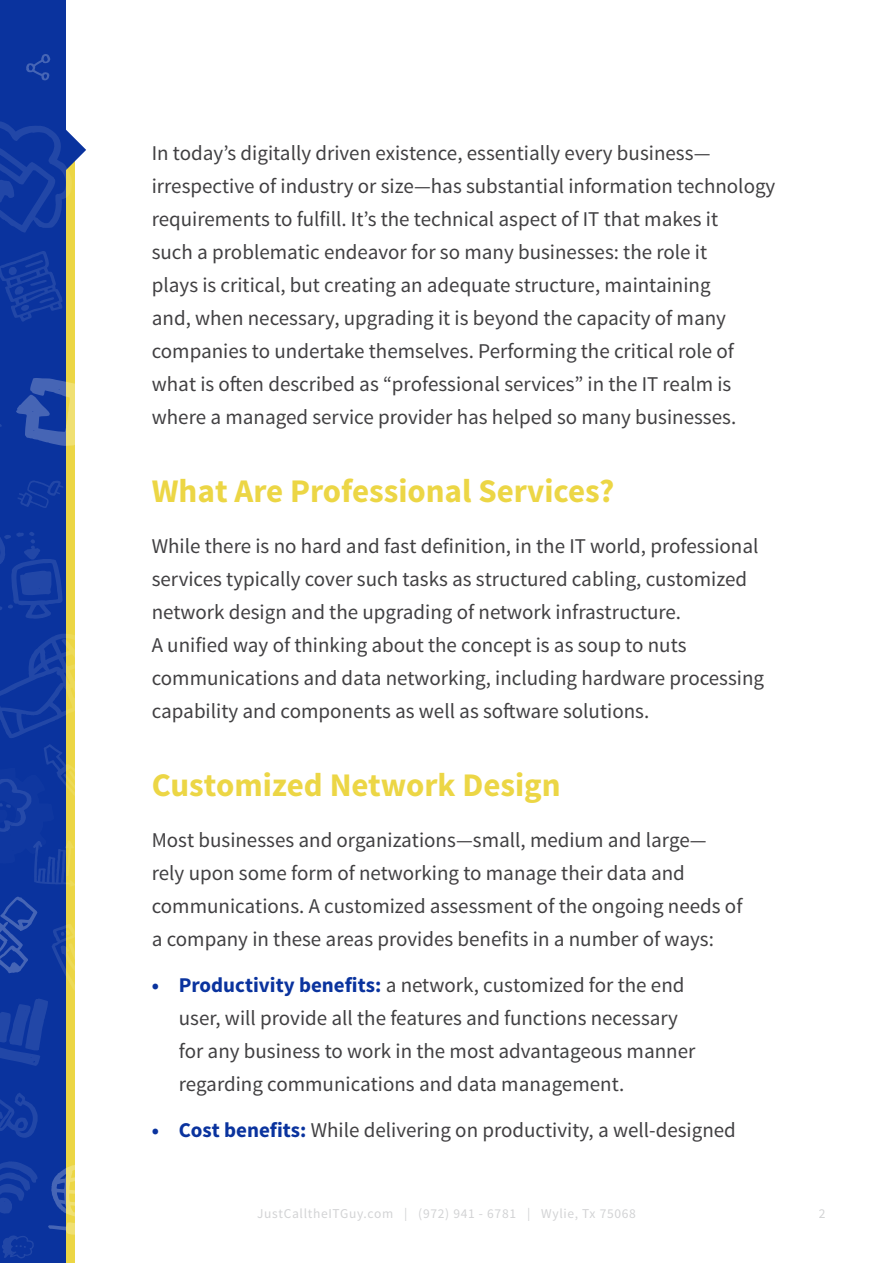
<style>
.page{position:relative;width:893px;height:1263px;background:#fff}
.page>*{position:absolute;margin:0;border:0;box-sizing:border-box;transform-origin:0 0}
.t1{font:700 33px "Source Sans Pro";color:#ecd645}
.t2{font:21px/33px "Source Sans Pro";color:#414042}
.t3{font:13.5px "Source Sans Pro";letter-spacing:.05em;color:#c7c8ca}
.s1{font-weight:700;color:#0a339e}
</style>
<div class="page">
<div style="left:6px;top:150px;width:68px;height:1113px;background:#ecd645"></div>
<div style="left:0;top:0;width:65px;height:1263px;background:#0a339e"></div>
<svg style="left:0;top:532px;width:63px;height:87px"></svg>
<svg style="left:26px;top:54px;width:24px;height:27px"></svg>
<svg style="left:0;top:94px;width:86px;height:139px"></svg>
<svg style="left:0;top:1093px;width:38px;height:45px"></svg>
<svg style="left:48px;top:1164px;width:27px;height:72px"></svg>
<svg style="left:18px;top:480px;width:45px;height:28px"></svg>
<svg style="left:0;top:999px;width:48px;height:67px"></svg>
<svg style="left:0;top:896px;width:37px;height:77px"></svg>
<svg style="left:0;top:251px;width:63px;height:71px"></svg>
<svg style="left:16px;top:377px;width:59px;height:69px"></svg>
<svg style="left:2px;top:1235px;width:32px;height:23px"></svg>
<svg style="left:52px;top:924px;width:23px;height:67px"></svg>
<svg style="left:0;top:1161px;width:38px;height:53px"></svg>
<svg style="left:0;top:633px;width:75px;height:254px"></svg>
<p class="t2" style="left:152px;top:137px;width:625px">In today’s digitally driven existence, essentially every business— irrespective of industry or size—has substantial information technology requirements to fulfill. It’s the technical aspect of IT that makes it<br>such a problematic endeavor for so many businesses: the role it<br>plays is critical, but creating an adequate structure, maintaining<br>and, when necessary, upgrading it is beyond the capacity of many companies to undertake themselves. Performing the critical role of what is often described as “professional services” in the IT realm is where a managed service provider has helped so many businesses.</p>
<h1 class="t1" style="left:152px;top:470px;width:464px">What Are Professional Services?</h1>
<p class="t2" style="left:152px;top:530px;width:614px">While there is no hard and fast definition, in the IT world, professional services typically cover such tasks as structured cabling, customized network design and the upgrading of network infrastructure.<br>A unified way of thinking about the concept is as soup to nuts communications and data networking, including hardware processing capability and components as well as software solutions.</p>
<h1 class="t1" style="left:152px;top:764px;width:410px">Customized Network Design</h1>
<p class="t2" style="left:152px;top:824px;width:592px">Most businesses and organizations—small, medium and large— rely upon some form of networking to manage their data and communications. A customized assessment of the ongoing needs of a company in these areas provides benefits in a number of ways:</p>
<p class="t2" style="left:179px;top:969px;width:518px;text-indent:-27px"><span class="s1">• Productivity benefits:</span> a network, customized for the end user, will provide all the features and functions necessary for any business to work in the most advantageous manner regarding communications and data management.</p>
<p class="t2" style="left:152px;top:1114px;width:586px"><span class="s1">• Cost benefits:</span> While delivering on productivity, a well-designed</p>
<p class="t3" style="left:257px;top:1205px;width:380px">JustCalltheITGuy.com | (972) 941 - 6781 | Wylie, Tx 75068</p>
<p class="t3" style="left:818px;top:1205px;width:8px">2</p>
</div>
